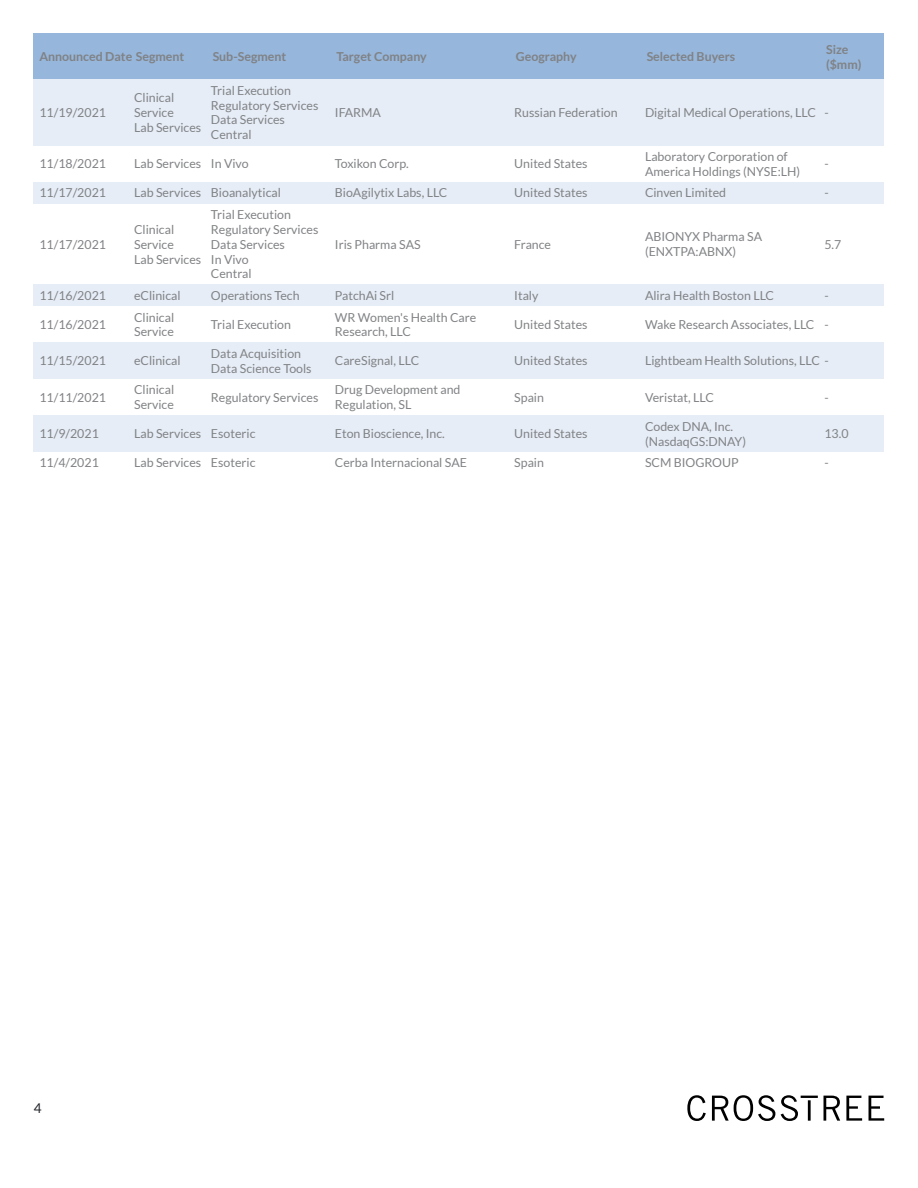
<style>
.page{position:relative;width:918px;height:1188px;background:#fff}
.page>*{position:absolute;margin:0;border:0;box-sizing:border-box;transform-origin:0 0}
.t1{font:13.5px "Lato";color:#212529}
.t2{font:12.3px/14.9px "Lato";color:#808285}
.t3{font:700 12.3px/14.9px "Lato";color:#808285}
</style>
<div class="page">
<div style="left:34px;top:34px;width:100px;height:45px;background:#96b6db"></div>
<div style="left:134px;top:34px;width:77px;height:45px;background:#96b6db"></div>
<div style="left:211px;top:34px;width:124px;height:45px;background:#96b6db"></div>
<div style="left:335px;top:34px;width:179px;height:45px;background:#96b6db"></div>
<div style="left:514px;top:34px;width:131px;height:45px;background:#96b6db"></div>
<div style="left:645px;top:34px;width:179px;height:45px;background:#96b6db"></div>
<div style="left:824px;top:34px;width:60px;height:45px;background:#96b6db"></div>
<div style="left:34px;top:79px;width:100px;height:66px;background:#e6edf6"></div>
<div style="left:134px;top:79px;width:77px;height:66px;background:#e6edf6"></div>
<div style="left:211px;top:79px;width:124px;height:66px;background:#e6edf6"></div>
<div style="left:335px;top:79px;width:179px;height:66px;background:#e6edf6"></div>
<div style="left:514px;top:79px;width:131px;height:66px;background:#e6edf6"></div>
<div style="left:645px;top:79px;width:179px;height:66px;background:#e6edf6"></div>
<div style="left:824px;top:79px;width:60px;height:66px;background:#e6edf6"></div>
<div style="left:34px;top:182px;width:100px;height:21px;background:#e6edf6"></div>
<div style="left:134px;top:182px;width:77px;height:21px;background:#e6edf6"></div>
<div style="left:211px;top:182px;width:124px;height:21px;background:#e6edf6"></div>
<div style="left:335px;top:182px;width:179px;height:21px;background:#e6edf6"></div>
<div style="left:514px;top:182px;width:131px;height:21px;background:#e6edf6"></div>
<div style="left:645px;top:182px;width:179px;height:21px;background:#e6edf6"></div>
<div style="left:824px;top:182px;width:60px;height:21px;background:#e6edf6"></div>
<div style="left:34px;top:284px;width:100px;height:22px;background:#e6edf6"></div>
<div style="left:134px;top:284px;width:77px;height:22px;background:#e6edf6"></div>
<div style="left:211px;top:284px;width:124px;height:22px;background:#e6edf6"></div>
<div style="left:335px;top:284px;width:179px;height:22px;background:#e6edf6"></div>
<div style="left:514px;top:284px;width:131px;height:22px;background:#e6edf6"></div>
<div style="left:645px;top:284px;width:179px;height:22px;background:#e6edf6"></div>
<div style="left:824px;top:284px;width:60px;height:22px;background:#e6edf6"></div>
<div style="left:34px;top:342px;width:100px;height:37px;background:#e6edf6"></div>
<div style="left:134px;top:342px;width:77px;height:37px;background:#e6edf6"></div>
<div style="left:211px;top:342px;width:124px;height:37px;background:#e6edf6"></div>
<div style="left:335px;top:342px;width:179px;height:37px;background:#e6edf6"></div>
<div style="left:514px;top:342px;width:131px;height:37px;background:#e6edf6"></div>
<div style="left:645px;top:342px;width:179px;height:37px;background:#e6edf6"></div>
<div style="left:824px;top:342px;width:60px;height:37px;background:#e6edf6"></div>
<div style="left:34px;top:415px;width:100px;height:37px;background:#e6edf6"></div>
<div style="left:134px;top:415px;width:77px;height:37px;background:#e6edf6"></div>
<div style="left:211px;top:415px;width:124px;height:37px;background:#e6edf6"></div>
<div style="left:335px;top:415px;width:179px;height:37px;background:#e6edf6"></div>
<div style="left:514px;top:415px;width:131px;height:37px;background:#e6edf6"></div>
<div style="left:645px;top:415px;width:179px;height:37px;background:#e6edf6"></div>
<div style="left:824px;top:415px;width:60px;height:37px;background:#e6edf6"></div>
<svg style="left:687px;top:1095px;width:197px;height:26px"></svg>
<p class="t3" style="left:39px;top:49px;width:146px">Announced Date Segment</p>
<p class="t3" style="left:213px;top:49px;width:75px">Sub-Segment</p>
<p class="t3" style="left:337px;top:49px;width:92px">Target Company</p>
<p class="t3" style="left:516px;top:49px;width:62px">Geography</p>
<p class="t3" style="left:647px;top:49px;width:90px">Selected Buyers</p>
<p class="t3" style="left:826px;top:42px;width:37px">Size ($mm)</p>
<p class="t2" style="left:39px;top:105px;width:68px">11/19/2021</p>
<p class="t2" style="left:134px;top:90px;width:69px">Clinical<br>Service<br>Lab Services</p>
<p class="t2" style="left:211px;top:83px;width:109px">Trial Execution<br>Regulatory Services<br>Data Services<br>Central</p>
<p class="t2" style="left:335px;top:105px;width:48px">IFARMA</p>
<p class="t2" style="left:514px;top:105px;width:105px">Russian Federation</p>
<p class="t2" style="left:645px;top:105px;width:185px">Digital Medical Operations, LLC -</p>
<p class="t2" style="left:39px;top:156px;width:68px">11/18/2021</p>
<p class="t2" style="left:134px;top:156px;width:116px">Lab Services In Vivo</p>
<p class="t2" style="left:335px;top:156px;width:75px">Toxikon Corp.</p>
<p class="t2" style="left:514px;top:156px;width:75px">United States</p>
<p class="t2" style="left:645px;top:149px;width:157px">Laboratory Corporation of<br>America Holdings (NYSE:LH)</p>
<p class="t2" style="left:824px;top:156px;width:6px">-</p>
<p class="t2" style="left:39px;top:185px;width:68px">11/17/2021</p>
<p class="t2" style="left:134px;top:185px;width:148px">Lab Services Bioanalytical</p>
<p class="t2" style="left:335px;top:185px;width:114px">BioAgilytix Labs, LLC</p>
<p class="t2" style="left:514px;top:185px;width:75px">United States</p>
<p class="t2" style="left:645px;top:185px;width:83px">Cinven Limited</p>
<p class="t2" style="left:824px;top:185px;width:6px">-</p>
<p class="t2" style="left:39px;top:237px;width:68px">11/17/2021</p>
<p class="t2" style="left:211px;top:207px;width:109px">Trial Execution<br>Regulatory Services<br>Data Services<br>In Vivo<br>Central</p>
<p class="t2" style="left:134px;top:222px;width:69px">Clinical<br>Service<br>Lab Services</p>
<p class="t2" style="left:335px;top:237px;width:87px">Iris Pharma SAS</p>
<p class="t2" style="left:514px;top:237px;width:38px">France</p>
<p class="t2" style="left:645px;top:229px;width:119px">ABIONYX Pharma SA (ENXTPA:ABNX)</p>
<p class="t2" style="left:824px;top:237px;width:18px">5.7</p>
<p class="t2" style="left:39px;top:288px;width:68px">11/16/2021</p>
<p class="t2" style="left:134px;top:288px;width:48px">eClinical</p>
<p class="t2" style="left:211px;top:288px;width:90px">Operations Tech</p>
<p class="t2" style="left:335px;top:288px;width:61px">PatchAi Srl</p>
<p class="t2" style="left:514px;top:288px;width:26px">Italy</p>
<p class="t2" style="left:645px;top:288px;width:131px">Alira Health Boston LLC</p>
<p class="t2" style="left:824px;top:288px;width:6px">-</p>
<p class="t2" style="left:39px;top:317px;width:68px">11/16/2021</p>
<p class="t2" style="left:134px;top:309px;width:42px">Clinical<br>Service</p>
<p class="t2" style="left:211px;top:317px;width:82px">Trial Execution</p>
<p class="t2" style="left:335px;top:309px;width:143px">WR Women's Health Care<br>Research, LLC</p>
<p class="t2" style="left:514px;top:317px;width:75px">United States</p>
<p class="t2" style="left:645px;top:317px;width:185px">Wake Research Associates, LLC -</p>
<p class="t2" style="left:39px;top:353px;width:68px">11/15/2021</p>
<p class="t2" style="left:134px;top:353px;width:48px">eClinical</p>
<p class="t2" style="left:211px;top:346px;width:102px">Data Acquisition<br>Data Science Tools</p>
<p class="t2" style="left:335px;top:353px;width:86px">CareSignal, LLC</p>
<p class="t2" style="left:514px;top:353px;width:75px">United States</p>
<p class="t2" style="left:645px;top:353px;width:185px">Lightbeam Health Solutions, LLC -</p>
<p class="t2" style="left:39px;top:390px;width:68px">11/11/2021</p>
<p class="t2" style="left:134px;top:382px;width:42px">Clinical<br>Service</p>
<p class="t2" style="left:211px;top:390px;width:109px">Regulatory Services</p>
<p class="t2" style="left:335px;top:382px;width:127px">Drug Development and<br>Regulation, SL</p>
<p class="t2" style="left:514px;top:390px;width:31px">Spain</p>
<p class="t2" style="left:645px;top:390px;width:70px">Veristat, LLC</p>
<p class="t2" style="left:824px;top:390px;width:6px">-</p>
<p class="t2" style="left:39px;top:426px;width:61px">11/9/2021</p>
<p class="t2" style="left:134px;top:426px;width:123px">Lab Services Esoteric</p>
<p class="t2" style="left:335px;top:426px;width:112px">Eton Bioscience, Inc.</p>
<p class="t2" style="left:514px;top:426px;width:75px">United States</p>
<p class="t2" style="left:645px;top:419px;width:103px">Codex DNA, Inc. (NasdaqGS:DNAY)</p>
<p class="t2" style="left:824px;top:426px;width:26px">13.0</p>
<p class="t2" style="left:39px;top:455px;width:61px">11/4/2021</p>
<p class="t2" style="left:134px;top:455px;width:123px">Lab Services Esoteric</p>
<p class="t2" style="left:335px;top:455px;width:134px">Cerba Internacional SAE</p>
<p class="t2" style="left:514px;top:455px;width:31px">Spain</p>
<p class="t2" style="left:645px;top:455px;width:95px">SCM BIOGROUP</p>
<p class="t2" style="left:824px;top:455px;width:6px">-</p>
<p class="t1" style="left:34px;top:1100px;width:9px">4</p>
</div>
